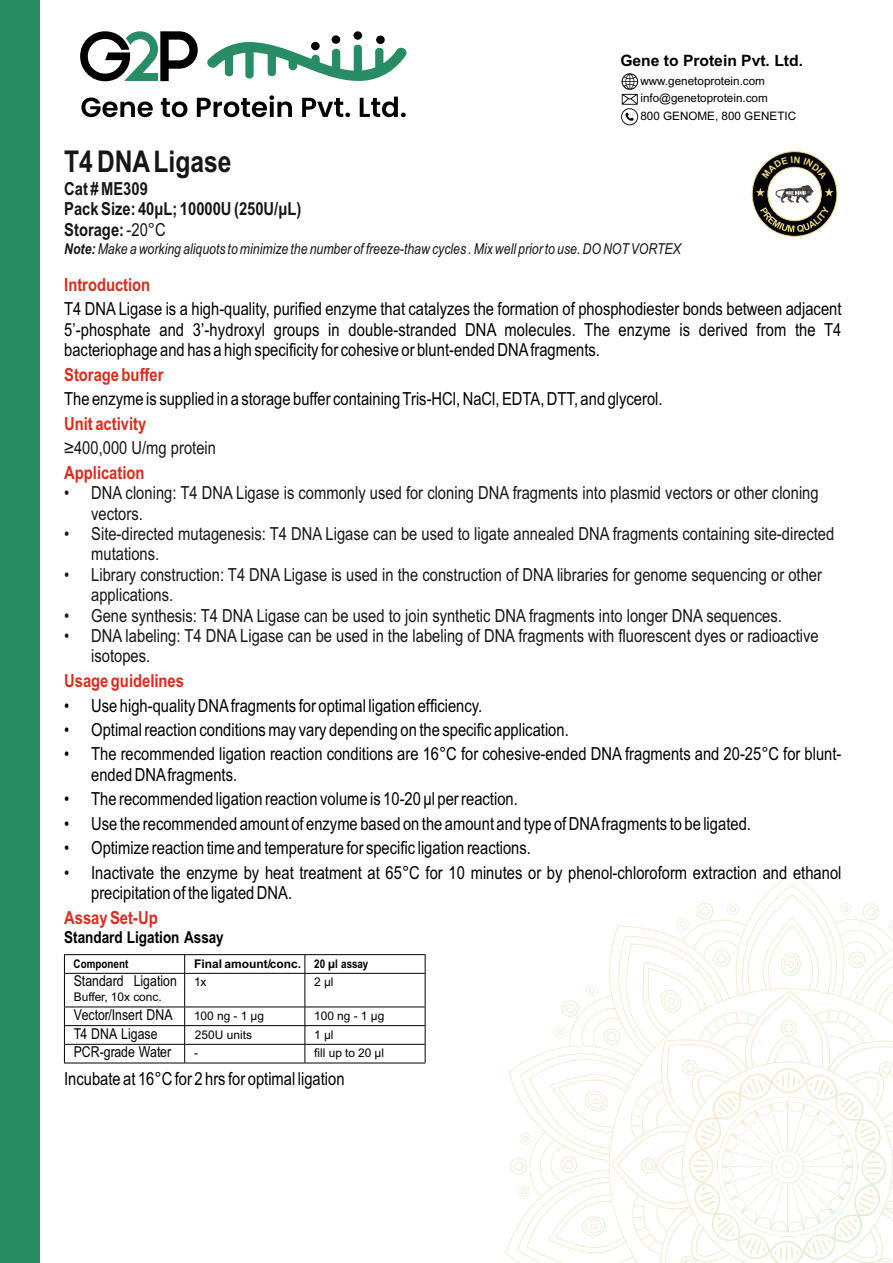
<style>
.page{position:relative;width:893px;height:1263px;background:#fff}
.page>*{position:absolute;margin:0;border:0;box-sizing:border-box;transform-origin:0 0}
.t1{font:700 30px "Arial Narrow";color:#151616}
.t2{font:18px/20.4px "Arial Narrow";color:#000}
.t3{font:18px/20.4px "Arial Narrow";color:#151616}
.t4{font:700 18px "Arial Narrow";color:#dd2b1c}
.t5{font:700 18px/20.5px "Arial Narrow";color:#151616}
.t6{font:700 16.5px "Arial Narrow";color:#000}
.t7{font:700 15.6px "Arial";color:#000}
.t8{font:italic 15px "Arial Narrow";color:#151616}
.t9{font:15px "Arial Narrow";color:#000}
.t10{font:12px "Arial";color:#000}
.t11{font:700 12px "Arial";color:#000}
.t12{font:700 12px "Arial Narrow";color:#000}
.t13{font:11.7px/17.5px "Arial";color:#000}
.s1{font-weight:400}
.s2{font-weight:700}
.s3{font-family:"Arial Narrow"}
</style>
<div class="page">
<img style="left:506px;top:873px;width:387px;height:390px">
<svg style="left:621px;top:73px;width:17px;height:32px"></svg>
<svg style="left:621px;top:108px;width:17px;height:17px"></svg>
<svg style="left:624px;top:113px;width:10px;height:8px"></svg>
<div style="left:0;top:0;width:39px;height:1263px;background:#288c65"></div>
<svg style="left:207px;top:41px;width:200px;height:40px"></svg>
<div style="left:376px;top:36px;width:9px;height:8px;background:#000;border-radius:50%"></div>
<div style="left:311px;top:42px;width:9px;height:8px;background:#000;border-radius:50%"></div>
<div style="left:353px;top:31px;width:9px;height:9px;background:#000;border-radius:50%"></div>
<div style="left:332px;top:35px;width:8px;height:9px;background:#000;border-radius:50%"></div>
<svg style="left:80px;top:31px;width:118px;height:50px"></svg>
<svg style="left:81px;top:97px;width:72px;height:20px"></svg>
<svg style="left:161px;top:98px;width:26px;height:19px"></svg>
<svg style="left:197px;top:95px;width:95px;height:22px"></svg>
<svg style="left:302px;top:98px;width:48px;height:19px"></svg>
<svg style="left:360px;top:97px;width:46px;height:20px"></svg>
<hr style="left:64px;top:954px;width:361px;height:1px;background:#000">
<svg style="left:64px;top:955px;width:1px;height:18px"></svg>
<svg style="left:184px;top:955px;width:1px;height:18px"></svg>
<svg style="left:305px;top:955px;width:1px;height:18px"></svg>
<svg style="left:425px;top:955px;width:1px;height:18px"></svg>
<hr style="left:64px;top:973px;width:361px;height:1px;background:#000">
<hr style="left:64px;top:974px;width:1px;height:32px;background:#000">
<hr style="left:184px;top:974px;width:1px;height:32px;background:#000">
<hr style="left:305px;top:974px;width:1px;height:32px;background:#000">
<hr style="left:425px;top:974px;width:1px;height:32px;background:#000">
<hr style="left:64px;top:1006px;width:361px;height:1px;background:#000">
<hr style="left:64px;top:1025px;width:361px;height:1px;background:#000">
<hr style="left:64px;top:1044px;width:361px;height:1px;background:#000">
<svg style="left:64px;top:1007px;width:1px;height:55px"></svg>
<svg style="left:184px;top:1007px;width:1px;height:55px"></svg>
<svg style="left:305px;top:1007px;width:1px;height:55px"></svg>
<svg style="left:425px;top:1007px;width:1px;height:55px"></svg>
<hr style="left:64px;top:1062px;width:361px;height:1px;background:#000">
<svg style="left:751px;top:151px;width:87px;height:86px"></svg>
<p class="t7" style="left:620px;top:55px;width:184px">Gene to Protein Pvt. Ltd.</p>
<p class="t13" style="left:640px;top:73px;width:157px">www.genetoprotein.com info@genetoprotein.com<br>800 GENOME, 800 GENETIC</p>
<h1 class="t1" style="left:64px;top:150px;width:169px">T4 DNALigase</h1>
<p class="t5" style="left:64px;top:180px;width:239px">Cat # ME309<br>Pack Size: 40μL; 10000U (250U/μL)<br>Storage: <span class="s1">-20°C</span></p>
<p class="t8" style="left:64px;top:243px;width:618px"><span class="s2">Note:</span> Make a working aliquots to minimize the number of freeze-thaw cycles . Mix well prior to use. DO NOTVORTEX</p>
<p class="t4" style="left:64px;top:278px;width:88px">Introduction</p>
<p class="t2" style="left:64px;top:300px;width:779px;text-align:justify">T4 DNA Ligase is a high-quality, purified enzyme that catalyzes the formation of phosphodiester bonds between adjacent 5’-phosphate and 3’-hydroxyl groups in double-stranded DNA molecules. The enzyme is derived from the T4 bacteriophage and has a high specificity for cohesive or blunt-ended DNAfragments.</p>
<p class="t4" style="left:64px;top:367px;width:101px">Storage buffer</p>
<p class="t2" style="left:64px;top:390px;width:600px">The enzyme is supplied in a storage buffer containing Tris-HCl, NaCl, EDTA, DTT, and glycerol.</p>
<p class="t4" style="left:64px;top:417px;width:84px">Unit activity</p>
<p class="t3" style="left:64px;top:439px;width:153px">≥400,000 U/mg protein</p>
<p class="t4" style="left:64px;top:466px;width:82px">Application</p>
<p class="t3" style="left:91px;top:484px;width:729px;text-indent:-27px">• DNA cloning: T4 DNA Ligase is commonly used for cloning DNA fragments into plasmid vectors or other cloning vectors.</p>
<p class="t3" style="left:91px;top:525px;width:745px;text-indent:-27px">• Site-directed mutagenesis: T4 DNA Ligase can be used to ligate annealed DNA fragments containing site-directed mutations.</p>
<p class="t3" style="left:91px;top:566px;width:732px;text-indent:-27px">• Library construction: T4 DNA Ligase is used in the construction of DNA libraries for genome sequencing or other applications.</p>
<p class="t3" style="left:64px;top:607px;width:719px">• Gene synthesis: T4 DNA Ligase can be used to join synthetic DNA fragments into longer DNA sequences.</p>
<p class="t3" style="left:91px;top:627px;width:729px;text-indent:-27px">• DNA labeling: T4 DNA Ligase can be used in the labeling of DNA fragments with fluorescent dyes or radioactive isotopes.</p>
<p class="t4" style="left:64px;top:674px;width:121px">Usage guidelines</p>
<p class="t2" style="left:64px;top:697px;width:420px">• Use high-quality DNAfragments for optimal ligation efficiency.</p>
<p class="t2" style="left:64px;top:721px;width:506px">• Optimal reaction conditions may vary depending on the specific application.</p>
<p class="t2" style="left:91px;top:745px;width:752px;text-indent:-27px">• The recommended ligation reaction conditions are 16°C for cohesive-ended DNA fragments and 20-25°C for blunt&shy;ended DNAfragments.</p>
<p class="t2" style="left:64px;top:790px;width:455px">• The recommended ligation reaction volume is 10-20 μl per reaction.</p>
<p class="t2" style="left:64px;top:815px;width:688px">• Use the recommended amount of enzyme based on the amount and type of DNAfragments to be ligated.</p>
<p class="t2" style="left:64px;top:839px;width:468px">• Optimize reaction time and temperature for specific ligation reactions.</p>
<p class="t2" style="left:91px;top:864px;width:752px;text-indent:-27px">• Inactivate the enzyme by heat treatment at 65°C for 10 minutes or by phenol-chloroform extraction and ethanol precipitation of the ligated DNA.</p>
<p class="t4" style="left:64px;top:911px;width:95px">Assay Set-Up</p>
<p class="t6" style="left:64px;top:931px;width:161px">Standard Ligation Assay</p>
<p class="t12" style="left:74px;top:959px;width:56px">Component</p>
<p class="t11" style="left:194px;top:959px;width:176px">Final amount/conc. <span class="s3">20 µl assay</span></p>
<p class="t9" style="left:74px;top:975px;width:105px">Standard Ligation</p>
<p class="t10" style="left:74px;top:992px;width:90px">Buffer, 10x conc.</p>
<p class="t10" style="left:194px;top:977px;width:14px">1x</p>
<p class="t10" style="left:314px;top:977px;width:21px">2 µl</p>
<p class="t9" style="left:74px;top:1009px;width:100px">Vector/Insert DNA</p>
<p class="t10" style="left:194px;top:1011px;width:72px">100 ng - 1 µg</p>
<p class="t10" style="left:314px;top:1011px;width:72px">100 ng - 1 µg</p>
<p class="t9" style="left:74px;top:1028px;width:85px">T4 DNA Ligase</p>
<p class="t10" style="left:195px;top:1030px;width:59px">250U units</p>
<p class="t10" style="left:314px;top:1030px;width:21px">1 µl</p>
<p class="t9" style="left:74px;top:1046px;width:99px">PCR-grade Water</p>
<p class="t10" style="left:194px;top:1048px;width:5px">-</p>
<p class="t10" style="left:314px;top:1048px;width:71px">fill up to 20 µl</p>
<p class="t2" style="left:64px;top:1070px;width:282px">Incubate at 16°C for 2 hrs for optimal ligation</p>
</div>
